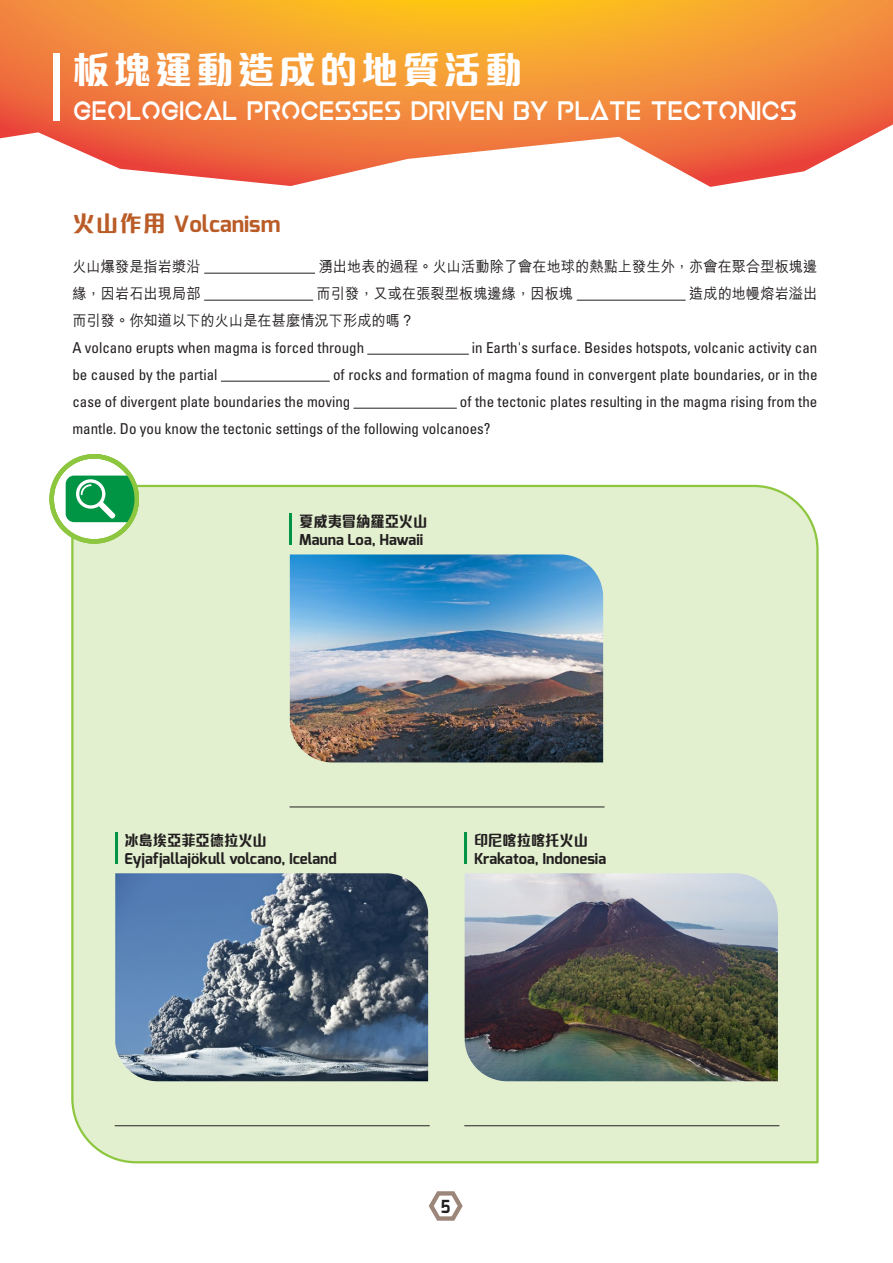
<style>
.page{position:relative;width:893px;height:1263px;background:#fff}
.page>*{position:absolute;margin:0;border:0;box-sizing:border-box;transform-origin:0 0}
.t1{font:800 37.5px "M Elle HK";letter-spacing:.1em;color:#fff}
.t2{font:700 30px "Earth Orbiter Extra";letter-spacing:-.025em;color:#fff;scale:.9 1}
.t3{font:700 22.5px "Exo";color:#ba5c27}
.t4{font:700 18px "Exo";color:#231f20;scale:.9 1}
.t5{font:condensed 15px/27px "Univers LT Std";color:#231f20}
.t6{font:500 15px "M Hei HK";color:#231f20;scale:.95 1}
.t7{font:700 15px "Exo";color:#231f20}
.t8{font:800 15px "M Elle HK";color:#231f20;scale:.95 1}
.s1{font-family:"M Elle HK";font-weight:800}
</style>
<div class="page">
<div style="left:70px;top:484px;width:749px;height:680px;background:#e2f0cf"></div>
<svg style="left:52px;top:456px;width:85px;height:85px"></svg>
<svg style="left:66px;top:476px;width:71px;height:46px;background:#28a45f"></svg>
<div style="left:49px;top:454px;width:90px;height:90px;border:4px solid #8dc63f;border-radius:50%"></div>
<svg style="left:0;top:0;width:893px;height:187px;background:#f49a54"></svg>
<div style="left:53px;top:53px;width:6px;height:67px;background:#fff"></div>
<hr style="left:205px;top:273px;width:110px;height:1px;background:#231f20">
<hr style="left:204px;top:300px;width:109px;height:1px;background:#231f20">
<hr style="left:577px;top:300px;width:108px;height:1px;background:#231f20">
<hr style="left:368px;top:354px;width:100px;height:1px;background:#231f20">
<hr style="left:221px;top:381px;width:108px;height:1px;background:#231f20">
<hr style="left:354px;top:408px;width:102px;height:1px;background:#231f20">
<svg style="left:429px;top:1191px;width:34px;height:30px"></svg>
<img style="left:290px;top:554px;width:313px;height:208px">
<hr style="left:290px;top:806px;width:314px;height:1px;background:#231f20">
<img style="left:115px;top:873px;width:313px;height:208px">
<hr style="left:115px;top:1125px;width:314px;height:1px;background:#231f20">
<img style="left:465px;top:873px;width:313px;height:208px">
<hr style="left:465px;top:1125px;width:314px;height:1px;background:#231f20">
<hr style="left:290px;top:513px;width:2px;height:32px;background:#009445">
<hr style="left:115px;top:832px;width:2px;height:32px;background:#009445">
<hr style="left:465px;top:832px;width:2px;height:32px;background:#009445">
<h1 class="t1" style="left:72px;top:42px;width:451px">板塊運動造成的地質活動</h1>
<h2 class="t2" style="left:72px;top:96px;width:807px">GEOLOGICAL PROCESSES DRIVEN BY PLATE TECTONICS</h2>
<h3 class="t3" style="left:72px;top:209px;width:210px"><span class="s1">火山作用</span> Volcanism</h3>
<p class="t6" style="left:72px;top:255px;width:137px">火山爆發是指岩漿沿</p>
<p class="t6" style="left:319px;top:255px;width:526px">湧出地表的過程。火山活動除了會在地球的熱點上發生外，亦會在聚合型板塊邊</p>
<p class="t6" style="left:72px;top:282px;width:137px">緣，因岩石出現局部</p>
<p class="t6" style="left:317px;top:282px;width:271px">而引發，又或在張裂型板塊邊緣，因板塊</p>
<p class="t6" style="left:689px;top:282px;width:136px">造成的地幔熔岩溢出</p>
<p class="t6" style="left:72px;top:309px;width:361px">而引發。你知道以下的火山是在甚麼情況下形成的嗎？</p>
<p class="t5" style="left:72px;top:334px;width:293px">A volcano erupts when magma is forced through</p>
<p class="t5" style="left:472px;top:334px;width:347px">in Earth's surface. Besides hotspots, volcanic activity can</p>
<p class="t5" style="left:72px;top:361px;width:147px">be caused by the partial</p>
<p class="t5" style="left:72px;top:361px;width:747px;text-indent:261px">of rocks and formation of magma found in convergent plate boundaries, or in the case of divergent plate boundaries the moving</p>
<p class="t5" style="left:72px;top:388px;width:747px;text-indent:388px">of the tectonic plates resulting in the magma rising from the mantle. Do you know the tectonic settings of the following volcanoes?</p>
<p class="t8" style="left:299px;top:510px;width:137px">夏威夷冒納羅亞火山</p>
<p class="t7" style="left:299px;top:530px;width:126px">Mauna Loa, Hawaii</p>
<p class="t8" style="left:124px;top:829px;width:151px">冰島埃亞菲亞德拉火山</p>
<p class="t7" style="left:124px;top:849px;width:214px">Eyjafjallajökull volcano, Iceland</p>
<p class="t8" style="left:474px;top:829px;width:121px">印尼喀拉喀托火山</p>
<p class="t7" style="left:474px;top:849px;width:134px">Krakatoa, Indonesia</p>
<p class="t4" style="left:441px;top:1195px;width:12px">5</p>
</div>
